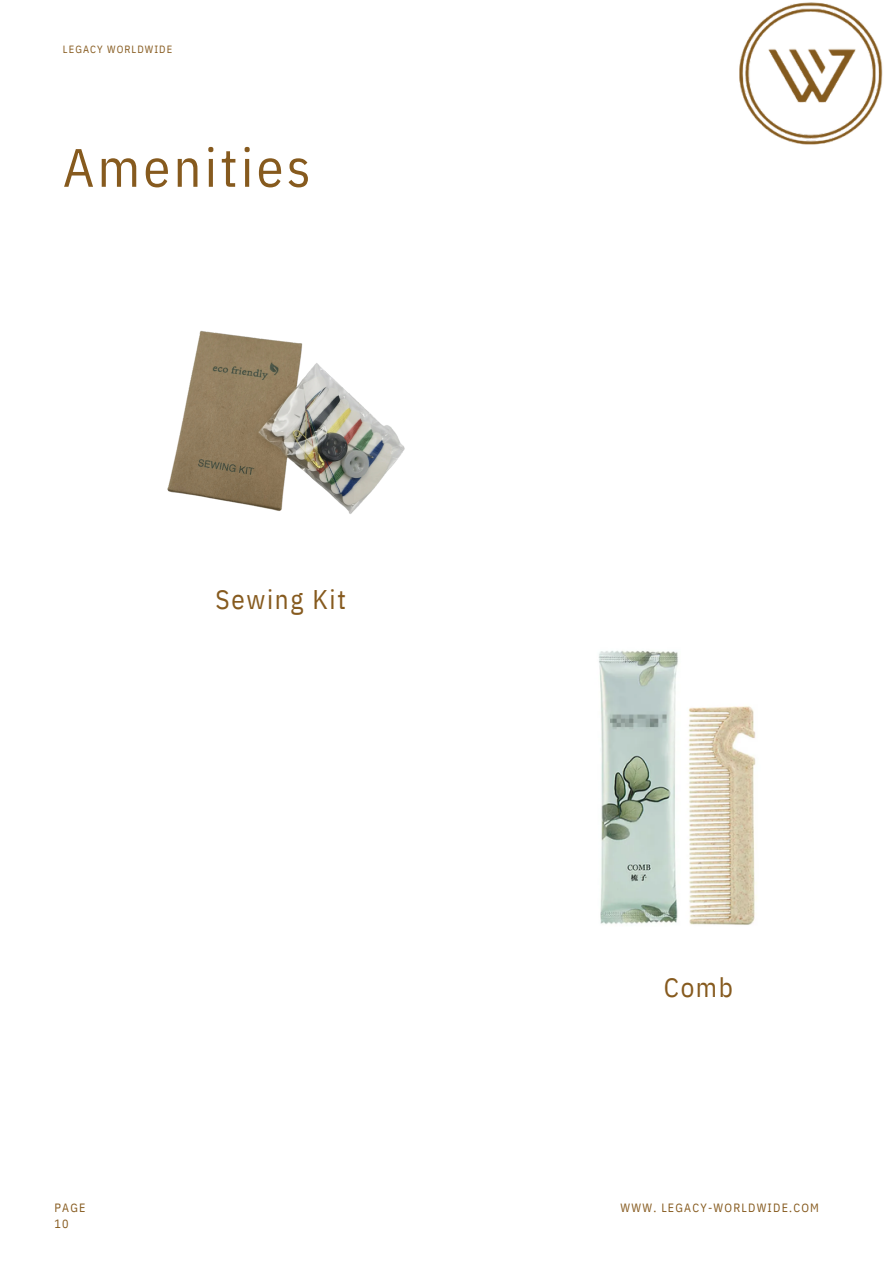
<style>
.page{position:relative;width:893px;height:1264px;background:#fff}
.page>*{position:absolute;margin:0;border:0;box-sizing:border-box;transform-origin:0 0}
.t1{font:54px "IBM Plex Sans Cond";letter-spacing:.065em;color:#865a1e}
.t2{font:27px "IBM Plex Sans Cond";letter-spacing:.065em;color:#865a1e}
.t3{font:12px/15.8px "IBM Plex Sans Cond";letter-spacing:.105em;color:#865a1e}
.t4{font:10.5px "IBM Plex Sans Cond";letter-spacing:.105em;color:#865a1e}
</style>
<div class="page">
<img style="left:739px;top:2px;width:144px;height:143px">
<img style="left:167px;top:330px;width:238px;height:184px">
<img style="left:598px;top:650px;width:158px;height:275px">
<p class="t4" style="left:63px;top:43px;width:111px">LEGACY WORLDWIDE</p>
<h3 class="t1" style="left:63px;top:131px;width:249px">Amenities</h3>
<p class="t2" style="left:215px;top:581px;width:132px">Sewing Kit</p>
<h2 class="t2" style="left:663px;top:969px;width:71px">Comb</h2>
<p class="t3" style="left:54px;top:1199px;width:33px">PAGE<br>10</p>
<h2 class="t3" style="left:620px;top:1199px;width:200px">WWW. LEGACY-WORLDWIDE.COM</h2>
</div>
